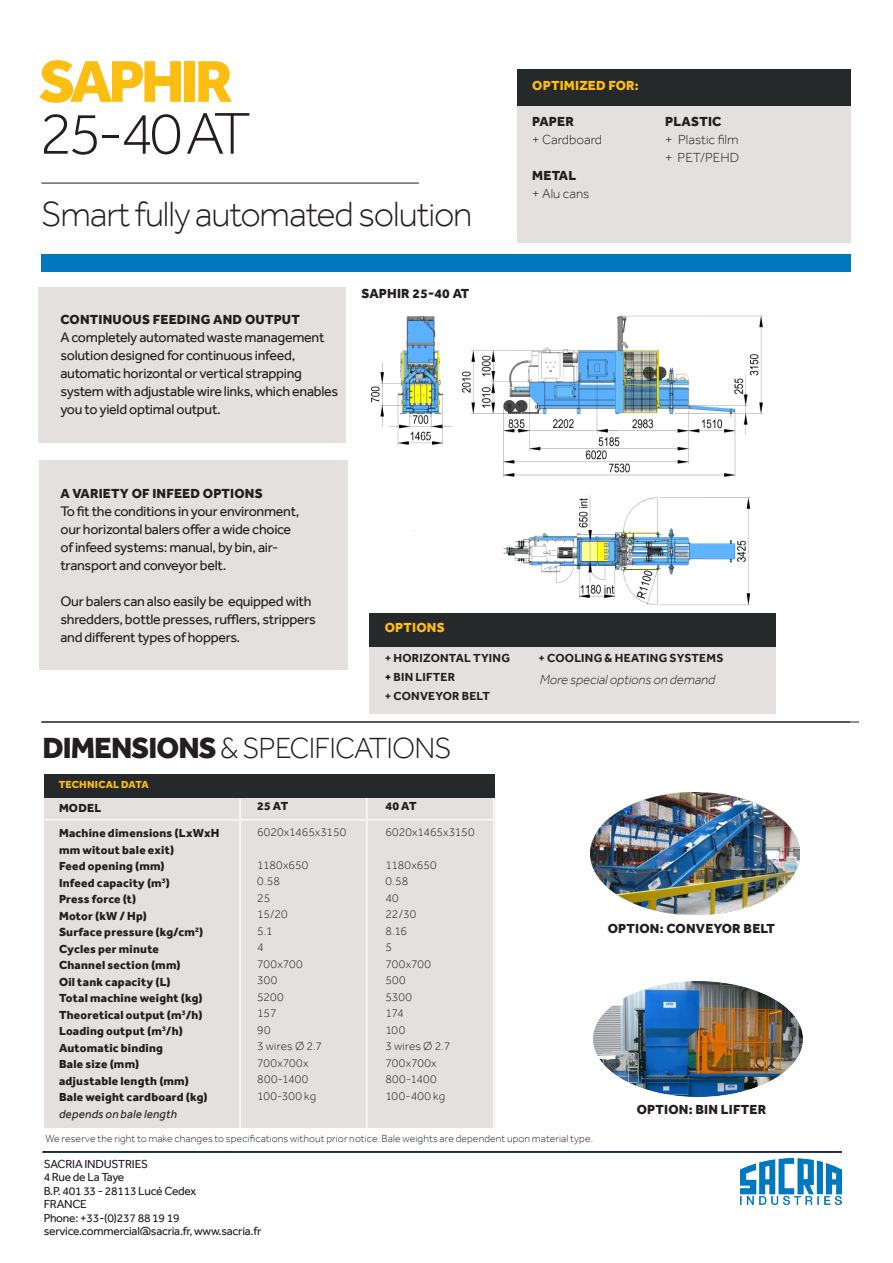
<style>
.page{position:relative;width:893px;height:1263px;background:#fff}
.page>*{position:absolute;margin:0;border:0;box-sizing:border-box;transform-origin:0 0}
.t1{font:300 60.9px "Effra";color:#231f20}
.t2{font:800 60.9px "Effra";letter-spacing:-.065em;color:#fdbe12}
.t3{font:300 36px "Effra";letter-spacing:-.03em;color:#231f20}
.t4{font:300 30px "Effra";letter-spacing:-.03em;color:#231f20}
.t5{font:14.25px/18px "Effra";letter-spacing:-.02em;color:#231f20}
.t6{font:800 13.5px "Effra";letter-spacing:.015em;color:#231f20}
.Box{font:300 13.5px "Effra";color:#231f20}
.t7{font:italic 300 13.5px "Effra";color:#231f20}
.t8{font:800 13.5px "Effra";letter-spacing:.015em;color:#fdbe12}
.Tabb{font:800 12px/16.5px "Effra";letter-spacing:.02em;color:#231f20}
.List_1{font:300 12px/16.5px "Effra";letter-spacing:.01em;color:#231f20}
.t9{font:12px/13.5px "Effra";letter-spacing:-.02em;color:#231f20}
.List_1-2{font:700 12px "Effra";letter-spacing:.02em;color:#231f20}
.t10{font:300 10.5px "Effra";letter-spacing:.015em;color:#231f20}
.List_1-3{font:800 10.5px "Effra";letter-spacing:.02em;color:#fdbe12}
.s1{color:#000001}
.s2{font-weight:800}
.s3{font-weight:400;font-style:italic}
</style>
<div class="page">
<img style="left:370px;top:315px;width:394px;height:291px">
<img style="left:593px;top:981px;width:210px;height:115px">
<img style="left:590px;top:793px;width:209px;height:121px">
<div style="left:41px;top:254px;width:809px;height:17px;background:#0078c0"></div>
<img style="left:741px;top:1159px;width:100px;height:46px">
<hr style="left:41px;top:183px;width:378px;height:1px;background:#231f20">
<div style="left:517px;top:69px;width:333px;height:173px;background:#e3e0df"></div>
<div style="left:517px;top:69px;width:333px;height:36px;background:#252929"></div>
<hr style="left:43px;top:1152px;width:799px;height:1px;background:#001737">
<div style="left:38px;top:287px;width:307px;height:155px;background:#e3e0df"></div>
<div style="left:39px;top:461px;width:309px;height:209px;background:#e3e0df"></div>
<div style="left:369px;top:643px;width:407px;height:70px;background:#e3e0df"></div>
<div style="left:369px;top:613px;width:407px;height:34px;background:#252929"></div>
<hr style="left:41px;top:722px;width:818px;height:1px;background:#231f20">
<div style="left:44px;top:797px;width:450px;height:331px;background:#e3e0df"></div>
<div style="left:44px;top:774px;width:450px;height:24px;background:#252929"></div>
<hr style="left:45px;top:819px;width:449px;height:1px;background:#fff">
<hr style="left:239px;top:799px;width:2px;height:333px;background:#fff">
<hr style="left:366px;top:798px;width:1px;height:333px;background:#fff">
<hr style="left:493px;top:798px;width:1px;height:333px;background:#fff">
<p class="t2" style="left:39px;top:45px;width:195px">SAPHIR</p>
<p class="t1" style="left:39px;top:97px;width:213px">25-40 AT</p>
<p class="t3" style="left:41px;top:193px;width:433px">Smart fully automated solution</p>
<p class="t6" style="left:60px;top:312px;width:241px">CONTINUOUS FEEDING AND OUTPUT</p>
<p class="t5" style="left:60px;top:328px;width:279px">A completely automated waste management solution designed for continuous infeed, automatic horizontal or vertical strapping system with adjustable wire links, which enables you to yield optimal output.</p>
<p class="t6" style="left:361px;top:285px;width:109px">SAPHIR 25-40 AT</p>
<p class="t8" style="left:532px;top:77px;width:108px">OPTIMIZED FOR:</p>
<p class="t6" style="left:532px;top:113px;width:43px">PAPER</p>
<p class="Box" style="left:532px;top:131px;width:71px">+ Cardboard</p>
<p class="t6" style="left:532px;top:167px;width:45px">METAL</p>
<p class="Box" style="left:532px;top:185px;width:59px">+ Alu cans</p>
<p class="t6" style="left:665px;top:113px;width:58px">PLASTIC</p>
<p class="Box" style="left:665px;top:131px;width:75px">+ Plastic film</p>
<p class="Box" style="left:665px;top:149px;width:75px">+ PET/PEHD</p>
<p class="t6" style="left:60px;top:485px;width:204px">A VARIETY OF INFEED OPTIONS</p>
<p class="t5" style="left:60px;top:502px;width:241px">To fit the conditions in your environment, our horizontal balers offer a wide choice of infeed systems: manual, by bin, air&shy;transport and conveyor belt.</p>
<p class="t5" style="left:60px;top:592px;width:257px">Our balers can also easily be equipped with shredders, bottle presses, rufflers, strippers and different types of hoppers.</p>
<p class="t8" style="left:385px;top:619px;width:61px">OPTIONS</p>
<p class="List_1-2" style="left:385px;top:651px;width:127px">+ HORIZONTAL TYING</p>
<p class="List_1-2" style="left:538px;top:651px;width:187px">+ COOLING &amp; HEATING SYSTEMS</p>
<p class="List_1-2" style="left:385px;top:670px;width:72px"><span class="s1">+</span> BIN LIFTER</p>
<p class="List_1-2" style="left:385px;top:689px;width:107px">+ CONVEYOR BELT</p>
<p class="t7" style="left:540px;top:672px;width:177px">More special options on demand</p>
<p class="t4" style="left:42px;top:730px;width:411px"><span class="s2">DIMENSIONS</span> &amp; SPECIFICATIONS</p>
<p class="List_1-3" style="left:59px;top:778px;width:91px">TECHNICAL DATA</p>
<p class="Tabb" style="left:59px;top:799px;width:44px">MODEL</p>
<p class="Tabb" style="left:59px;top:825px;width:162px">Machine dimensions (LxWxH mm witout bale exit)</p>
<p class="Tabb" style="left:59px;top:858px;width:107px">Feed opening (mm)</p>
<p class="Tabb" style="left:59px;top:874px;width:113px">Infeed capacity (m<sup>3</sup>)</p>
<p class="Tabb" style="left:59px;top:891px;width:79px">Press force (t)</p>
<p class="Tabb" style="left:59px;top:907px;width:90px">Motor (kW / Hp)</p>
<p class="Tabb" style="left:59px;top:924px;width:146px">Surface pressure (kg/cm<sup>2</sup>)<br>Cycles per minute<br>Channel section (mm)</p>
<p class="Tabb" style="left:59px;top:973px;width:113px">Oil tank capacity (L)</p>
<p class="Tabb" style="left:59px;top:990px;width:145px">Total machine weight (kg)</p>
<p class="Tabb" style="left:59px;top:1006px;width:145px">Theoretical output (m<sup>3</sup>/h)</p>
<p class="Tabb" style="left:59px;top:1023px;width:125px">Loading output (m<sup>3</sup>/h)</p>
<p class="Tabb" style="left:59px;top:1039px;width:106px">Automatic binding</p>
<p class="Tabb" style="left:59px;top:1056px;width:150px">Bale size (mm)<br>adjustable length (mm)<br>Bale weight cardboard (kg) <span class="s3">depends on bale length</span></p>
<p class="List_1" style="left:385px;top:793px;width:91px;line-height:25.5px"><span class="s2">40 AT<br></span>6020x1465x3150</p>
<p class="List_1" style="left:385px;top:856px;width:66px">1180x650<br>0.58<br>40<br>22/30<br>8.16<br>5<br>700x700<br>500<br>5300<br>174<br>100<br>3 wires Ø 2.7<br>700x700x<br>800-1400<br>100-400 kg</p>
<p class="List_1" style="left:257px;top:793px;width:91px;line-height:25.5px"><span class="s2">25 AT<br></span>6020x1465x3150</p>
<p class="List_1" style="left:257px;top:856px;width:66px">1180x650<br>0.58<br>25<br>15/20<br>5.1<br>4<br>700x700<br>300<br>5200<br>157<br>90<br>3 wires Ø 2.7<br>700x700x<br>800-1400<br>100-300 kg</p>
<p class="t10" style="left:45px;top:1133px;width:549px">We reserve the right to make changes to specifications without prior notice. Bale weights are dependent upon material type.</p>
<p class="t9" style="left:44px;top:1157px;width:154px">SACRIA INDUSTRIES<br>4 Rue de La Taye<br>B.P. 401 33 - 28113 Lucé Cedex<br>FRANCE</p>
<p class="t9" style="left:44px;top:1211px;width:137px">Phone: +33-(0)237 88 19 19</p>
<p class="t9" style="left:44px;top:1224px;width:219px">service.commercial@sacria.fr, www.sacria.fr</p>
<p class="t6" style="left:608px;top:920px;width:169px">OPTION: CONVEYOR BELT</p>
<p class="t6" style="left:637px;top:1102px;width:131px">OPTION: BIN LIFTER</p>
</div>
